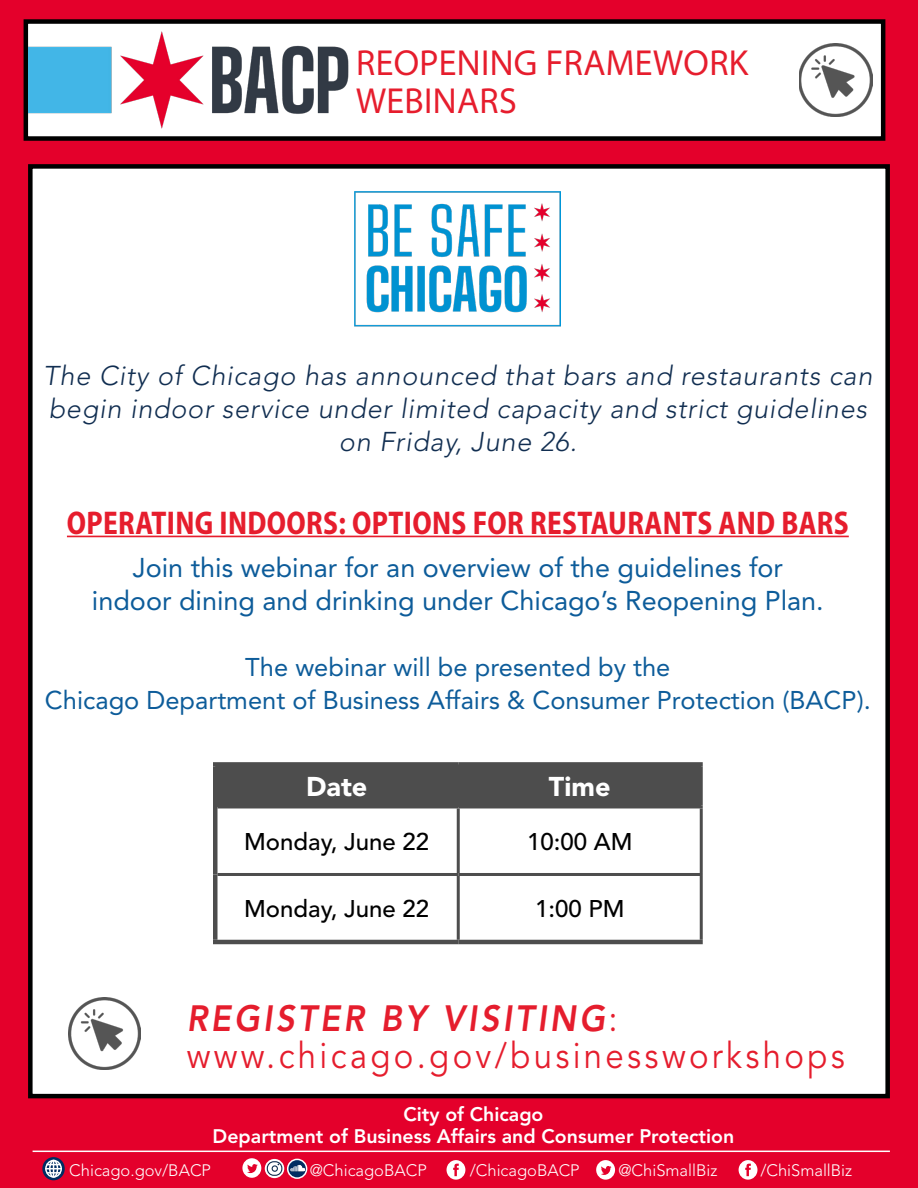
<style>
.page{position:relative;width:918px;height:1188px;background:#e4002b}
.page>*{position:absolute;margin:0;border:0;box-sizing:border-box;transform-origin:0 0}
.t1{font:36.3px "Avenir LT Std";letter-spacing:.1em;color:#e51d2d;scale:.91 1}
.t2{font:36.3px "Myriad Variable Concept";letter-spacing:.225em;color:#e61d2d;scale:.91 1}
.t3{font:italic 800 36.3px "Avenir LT Std";letter-spacing:.1em;color:#e51d2d;scale:.91 1}
.t4{font:33px "Myriad Variable Concept";letter-spacing:.195em;color:#e61d2d;scale:.91 1}
.t5{font:italic 300 27px/33px "Avenir LT Std";letter-spacing:.03em;color:#112e51}
.t6{font:27px "Avenir LT Std";color:#0d5c9a}
.t7{font:900 27px "Avenir LT Std";color:#fff}
.t8{font:25.5px "Avenir LT Std";color:#0d5c9a}
.t9{font:500 24px "Avenir LT Std";color:#000}
.t10{font:800 19.5px "Avenir LT Std";color:#fff}
.t11{font:300 16.5px "Avenir LT Std";color:#fff}
.s1{font-weight:400;font-style:normal}
</style>
<div class="page">
<svg style="left:447px;top:1160px;width:18px;height:20px"></svg>
<svg style="left:596px;top:1160px;width:19px;height:20px"></svg>
<svg style="left:739px;top:1160px;width:18px;height:20px"></svg>
<svg style="left:42px;top:1157px;width:23px;height:23px"></svg>
<div style="left:45px;top:1160px;width:17px;height:18px;border:2px solid #fff;border-radius:50%"></div>
<div style="left:49px;top:1160px;width:9px;height:18px;border:2px solid #fff;border-radius:50%"></div>
<svg style="left:45px;top:1160px;width:17px;height:17px"></svg>
<svg style="left:242px;top:1158px;width:19px;height:20px"></svg>
<svg style="left:265px;top:1159px;width:19px;height:19px"></svg>
<div style="left:267px;top:1161px;width:15px;height:15px;border:1px solid #112e51;border-radius:6px"></div>
<div style="left:272px;top:1165px;width:6px;height:7px;border:1px solid #112e51;border-radius:50%"></div>
<svg style="left:288px;top:1159px;width:19px;height:19px"></svg>
<div style="left:287px;top:1159px;width:20px;height:20px;border:2px solid #fff;border-radius:50%"></div>
<img style="left:290px;top:1161px;width:15px;height:14px">
<hr style="left:33px;top:1151px;width:857px;height:1px;background:#fff">
<div style="left:26px;top:22px;width:857px;height:117px;background:#fff"></div>
<div style="left:24px;top:19px;width:861px;height:122px;border:4px solid #000"></div>
<img style="left:28px;top:32px;width:322px;height:107px">
<img style="left:799px;top:43px;width:73px;height:74px">
<div style="left:30px;top:166px;width:858px;height:930px;background:#fff"></div>
<div style="left:28px;top:164px;width:862px;height:934px;border:4px solid #000"></div>
<img style="left:69px;top:998px;width:72px;height:72px">
<div style="left:218px;top:767px;width:482px;height:38px;background:#4d4d4d"></div>
<div style="left:213px;top:762px;width:245px;height:5px;background:#4d4d4d"></div>
<div style="left:213px;top:767px;width:5px;height:40px;background:#4d4d4d"></div>
<div style="left:458px;top:762px;width:245px;height:5px;background:#4d4d4d"></div>
<hr style="left:457px;top:767px;width:3px;height:38px;background:#4d4d4d">
<hr style="left:700px;top:767px;width:3px;height:38px;background:#4d4d4d">
<div style="left:213px;top:874px;width:5px;height:66px;background:#4d4d4d"></div>
<hr style="left:213px;top:940px;width:245px;height:4px;background:#4d4d4d">
<hr style="left:458px;top:940px;width:245px;height:4px;background:#4d4d4d">
<hr style="left:457px;top:876px;width:3px;height:64px;background:#4d4d4d">
<hr style="left:700px;top:876px;width:3px;height:64px;background:#4d4d4d">
<hr style="left:218px;top:805px;width:240px;height:3px;background:#4d4d4d">
<hr style="left:458px;top:805px;width:245px;height:3px;background:#4d4d4d">
<hr style="left:457px;top:808px;width:3px;height:65px;background:#4d4d4d">
<hr style="left:700px;top:808px;width:3px;height:65px;background:#4d4d4d">
<hr style="left:218px;top:873px;width:240px;height:3px;background:#4d4d4d">
<hr style="left:458px;top:873px;width:245px;height:3px;background:#4d4d4d">
<div style="left:213px;top:807px;width:5px;height:67px;background:#4d4d4d"></div>
<img style="left:355px;top:191px;width:206px;height:136px">
<hr style="left:67px;top:536px;width:782px;height:1px;background:#e61d2d">
<p class="t2" style="left:356px;top:42px;width:424px">REO PENING FRAMEWO RK</p>
<p class="t2" style="left:356px;top:79px;width:171px">WEBINARS</p>
<p class="t5" style="left:43px;top:360px;width:831px">The City of Chicago has announced that bars and restaurants can begin indoor service under limited capacity and strict guidelines</p>
<p class="t5" style="left:339px;top:426px;width:239px">on Friday, June 26.</p>
<p class="t4" style="left:67px;top:504px;width:856px">OPERATING INDOORS:OPTIONS FOR RESTAURANTS AND BARS</p>
<p class="t6" style="left:133px;top:552px;width:652px">Join this webinar for an overview of the guidelines for</p>
<p class="t6" style="left:92px;top:585px;width:733px">indoor dining and drinking under Chicago’s Reopening Plan.</p>
<p class="t8" style="left:245px;top:652px;width:427px">The webinar will be presented by the</p>
<p class="t8" style="left:45px;top:685px;width:827px">Chicago Department of Business Affairs &amp; Consumer Protection (BACP).</p>
<p class="t7" style="left:306px;top:770px;width:63px">Date</p>
<p class="t7" style="left:549px;top:770px;width:63px">Time</p>
<p class="t9" style="left:244px;top:828px;width:186px">Monday, June 22</p>
<p class="t9" style="left:527px;top:828px;width:107px">10:00 AM</p>
<p class="t9" style="left:244px;top:895px;width:186px">Monday, June 22</p>
<p class="t9" style="left:535px;top:895px;width:91px">1:00 PM</p>
<p class="t3" style="left:187px;top:997px;width:475px">REGISTER BY VISITING<span class="s1">:</span></p>
<p class="t1" style="left:187px;top:1035px;width:725px">www.chicago.gov/businessworkshops</p>
<p class="t10" style="left:403px;top:1102px;width:142px">City of Chicago</p>
<p class="t10" style="left:213px;top:1125px;width:523px">Department of Business Affairs and Consumer Protection</p>
<p class="t11" style="left:69px;top:1160px;width:143px">Chicago.gov/BACP</p>
<p class="t11" style="left:310px;top:1160px;width:119px">@ChicagoBACP</p>
<p class="t11" style="left:470px;top:1160px;width:112px">/ChicagoBACP</p>
<p class="t11" style="left:618px;top:1160px;width:101px">@ChiSmallBiz</p>
<p class="t11" style="left:760px;top:1160px;width:93px">/ChiSmallBiz</p>
</div>
